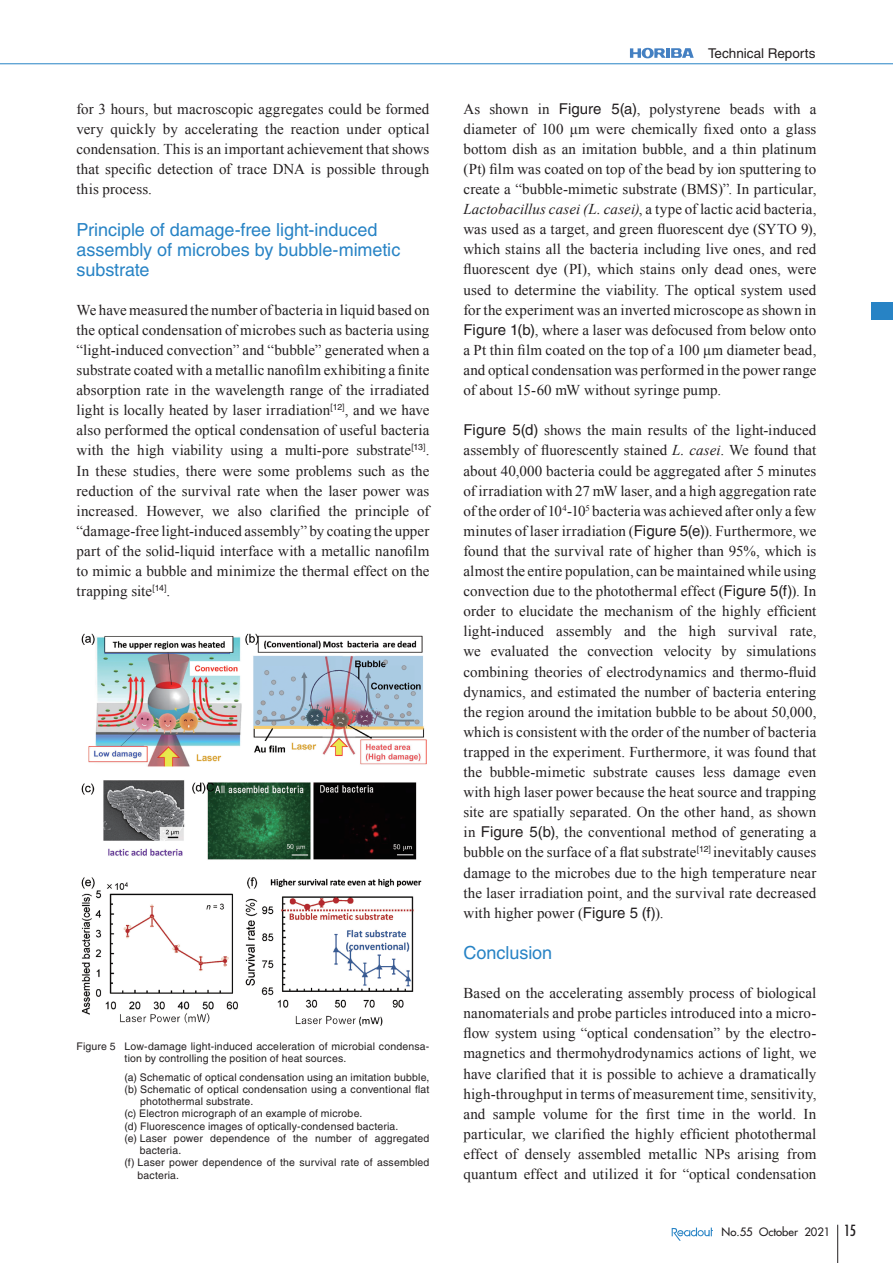
<style>
.page{position:relative;width:893px;height:1263px;background:#fff}
.page>*{position:absolute;margin:0;border:0;box-sizing:border-box;transform-origin:0 0}
.t1{font:18px/20.1px "Helvetica LT Std";color:#2783c5}
.t2{font:15px/20.1px "Times New Roman";letter-spacing:.005em;color:#231f20;text-align:justify}
.t3{font:13.5px "Helvetica LT Std";color:#231f20}
.t4{font:500 11.25px "Futura Std";color:#231f20}
.t5{font:10.5px/12.3px "Helvetica LT Std";letter-spacing:.02em;color:#231f20}
.s1{font-family:"Helvetica LT Std"}
.s2{font-style:italic}
.s3{font-weight:400;font-stretch:condensed;font-size:15px}
</style>
<div class="page">
<hr style="left:0;top:63px;width:893px;height:1px;background:#2783c5">
<svg style="left:630px;top:48px;width:64px;height:10px"></svg>
<hr style="left:837px;top:1225px;width:1px;height:38px;background:#231f20">
<svg style="left:672px;top:1227px;width:41px;height:14px"></svg>
<img style="left:81px;top:633px;width:346px;height:393px">
<div style="left:872px;top:303px;width:21px;height:17px;background:#2783c5"></div>
<p class="t2" style="left:77px;top:98px;width:354px">for 3 hours, but macroscopic aggregates could be formed very quickly by accelerating the reaction under optical condensation. This is an important achievement that shows that specific detection of trace DNA is possible through this process.</p>
<p class="t1" style="left:77px;top:219px;width:325px">Principle of damage-free light-induced assembly of microbes by bubble-mimetic substrate</p>
<p class="t2" style="left:77px;top:299px;width:354px">We have measured the number of bacteria in liquid based on the optical condensation of microbes such as bacteria using “light-induced convection” and “bubble” generated when a substrate coated with a metallic nanofilm exhibiting a finite absorption rate in the wavelength range of the irradiated light is locally heated by laser irradiation<sup>[12]</sup>, and we have also performed the optical condensation of useful bacteria with the high viability using a multi-pore substrate<sup>[13]</sup>.<br>In these studies, there were some problems such as the reduction of the survival rate when the laser power was increased. However, we also clarified the principle of “damage-free light-induced assembly” by coating the upper part of the solid-liquid interface with a metallic nanofilm to mimic a bubble and minimize the thermal effect on the trapping site<sup>[14]</sup>.</p>
<p class="t5" style="left:125px;top:1040px;width:306px;text-indent:-48px">Figure 5 Low-damage light-induced acceleration of microbial condensa&shy;tion by controlling the position of heat sources.</p>
<p class="t5" style="left:125px;top:1071px;width:306px">(a) Schematic of optical condensation using an imitation bubble,</p>
<p class="t5" style="left:125px;top:1083px;width:306px">(b) Schematic of optical condensation using a conventional flat</p>
<p class="t5" style="left:140px;top:1095px;width:115px">photothermal substrate.</p>
<p class="t5" style="left:125px;top:1107px;width:239px">(c) Electron micrograph of an example of microbe.</p>
<p class="t5" style="left:125px;top:1120px;width:276px">(d) Fluorescence images of optically-condensed bacteria.</p>
<p class="t5" style="left:125px;top:1132px;width:306px">(e) Laser power dependence of the number of aggregated</p>
<p class="t5" style="left:140px;top:1144px;width:43px">bacteria.</p>
<p class="t5" style="left:125px;top:1156px;width:306px">(f) Laser power dependence of the survival rate of assembled</p>
<p class="t5" style="left:138px;top:1169px;width:43px">bacteria.</p>
<p class="t3" style="left:708px;top:45px;width:109px">Technical Reports</p>
<p class="t2" style="left:463px;top:98px;width:354px">As shown in <span class="s1">Figure 5(a)</span>, polystyrene beads with a diameter of 100 μm were chemically fixed onto a glass bottom dish as an imitation bubble, and a thin platinum (Pt) film was coated on top of the bead by ion sputtering to create a “bubble-mimetic substrate (BMS)”. In particular, <span class="s2">Lactobacillus casei (L. casei)</span>, a type of lactic acid bacteria, was used as a target, and green fluorescent dye (SYTO 9), which stains all the bacteria including live ones, and red fluorescent dye (PI), which stains only dead ones, were used to determine the viability. The optical system used for the experiment was an inverted microscope as shown in <span class="s1">Figure 1(b)</span>, where a laser was defocused from below onto a Pt thin film coated on the top of a 100 μm diameter bead, and optical condensation was performed in the power range of about 15-60 mW without syringe pump.</p>
<p class="t2" style="left:463px;top:420px;width:354px"><span class="s1">Figure 5(d)</span> shows the main results of the light-induced assembly of fluorescently stained <span class="s2">L. casei</span>. We found that about 40,000 bacteria could be aggregated after 5 minutes of irradiation with 27 mW laser, and a high aggregation rate of the order of 10<sup>4</sup>-10<sup>5</sup> bacteria was achieved after only a few minutes of laser irradiation (<span class="s1">Figure 5(e)</span>). Furthermore, we found that the survival rate of higher than 95%, which is almost the entire population, can be maintained while using convection due to the photothermal effect (<span class="s1">Figure 5(f)</span>). In order to elucidate the mechanism of the highly efficient light-induced assembly and the high survival rate, we evaluated the convection velocity by simulations combining theories of electrodynamics and thermo-fluid dynamics, and estimated the number of bacteria entering the region around the imitation bubble to be about 50,000, which is consistent with the order of the number of bacteria trapped in the experiment. Furthermore, it was found that the bubble-mimetic substrate causes less damage even with high laser power because the heat source and trapping site are spatially separated. On the other hand, as shown in <span class="s1">Figure 5(b)</span>, the conventional method of generating a bubble on the surface of a flat substrate<sup>[12]</sup> inevitably causes damage to the microbes due to the high temperature near the laser irradiation point, and the survival rate decreased with higher power (<span class="s1">Figure 5 (f)</span>).</p>
<p class="t1" style="left:463px;top:943px;width:90px">Conclusion</p>
<p class="t2" style="left:463px;top:983px;width:354px">Based on the accelerating assembly process of biological nanomaterials and probe particles introduced into a micro&shy;flow system using “optical condensation” by the electro&shy;magnetics and thermohydrodynamics actions of light, we have clarified that it is possible to achieve a dramatically high-throughput in terms of measurement time, sensitivity, and sample volume for the first time in the world. In particular, we clarified the highly efficient photothermal effect of densely assembled metallic NPs arising from quantum effect and utilized it for “optical condensation</p>
<p class="t4" style="left:721px;top:1225px;width:136px">No.55 October 2021 <span class="s3">15</span></p>
</div>
